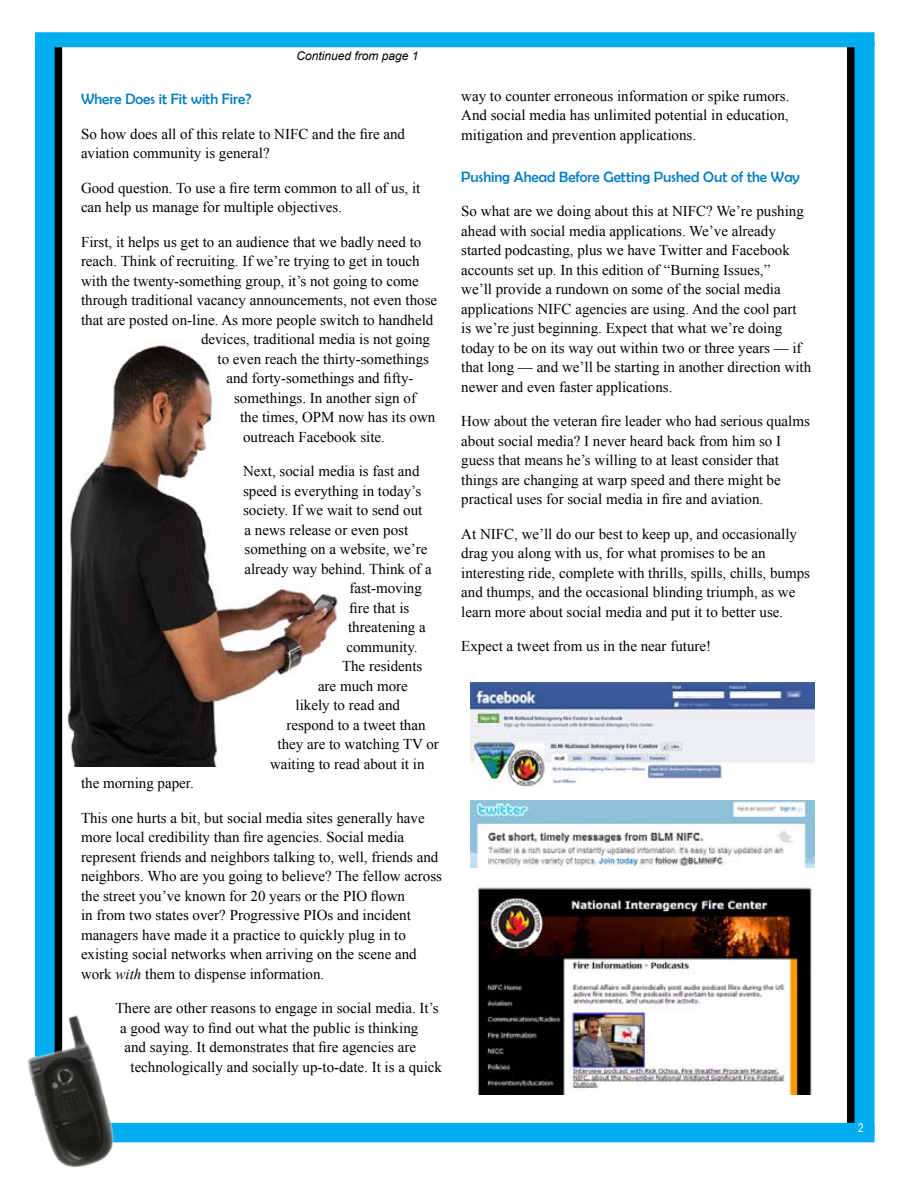
<style>
.page{position:relative;width:918px;height:1188px;background:#fff}
.page>*{position:absolute;margin:0;border:0;box-sizing:border-box;transform-origin:0 0}
.text{font:15px/19.5px "Times New Roman";color:#000}
.Title-sub{font:15px "Berlin Sans FB";color:#007dc5}
.Continued{font:italic 12px "Arial";color:#000}
.t1{font:12px "Arial Narrow";color:#fff}
.s1{font-style:italic}
</style>
<div class="page">
<div style="left:852px;top:42px;width:22px;height:1094px;background:#00aeef"></div>
<div style="left:847px;top:40px;width:8px;height:1098px;background:#000"></div>
<div style="left:91px;top:1123px;width:783px;height:19px;background:#00aeef"></div>
<div style="left:35px;top:37px;width:22px;height:1059px;background:#00aeef"></div>
<div style="left:55px;top:35px;width:7px;height:1082px;background:#000"></div>
<div style="left:35px;top:32px;width:839px;height:15px;background:#00aeef"></div>
<img style="left:27px;top:989px;width:123px;height:179px">
<img style="left:68px;top:343px;width:270px;height:424px">
<img style="left:470px;top:683px;width:344px;height:104px">
<img style="left:470px;top:801px;width:344px;height:67px">
<img style="left:477px;top:887px;width:335px;height:208px">
<p class="Continued" style="left:296px;top:48px;width:124px">Continued from page 1</p>
<p class="Title-sub" style="left:81px;top:91px;width:172px">Where Does it Fit with Fire?</p>
<p class="text" style="left:81px;top:124px;width:326px">So how does all of this relate to NIFC and the fire and aviation community is general?</p>
<p class="text" style="left:81px;top:178px;width:341px">Good question. To use a fire term common to all of us, it can help us manage for multiple objectives.</p>
<p class="text" style="left:81px;top:232px;width:342px">First, it helps us get to an audience that we badly need to</p>
<p class="text" style="left:81px;top:251px;width:340px">reach. Think of recruiting. If we’re trying to get in touch</p>
<p class="text" style="left:81px;top:271px;width:339px">with the twenty-something group, it’s not going to come</p>
<p class="text" style="left:81px;top:290px;width:358px">through traditional vacancy announcements, not even those</p>
<p class="text" style="left:81px;top:310px;width:354px">that are posted on-line. As more people switch to handheld</p>
<p class="text" style="left:201px;top:329px;width:231px">devices, traditional media is not going</p>
<p class="text" style="left:218px;top:349px;width:213px">to even reach the thirty-somethings</p>
<p class="text" style="left:226px;top:368px;width:189px">and forty-somethings and fifty-</p>
<p class="text" style="left:234px;top:388px;width:184px">somethings. In another sign of</p>
<p class="text" style="left:240px;top:407px;width:197px">the times, OPM now has its own</p>
<p class="text" style="left:243px;top:427px;width:144px">outreach Facebook site.</p>
<p class="text" style="left:243px;top:461px;width:178px">Next, social media is fast and</p>
<p class="text" style="left:243px;top:481px;width:180px">speed is everything in today’s</p>
<p class="text" style="left:243px;top:500px;width:181px">society. If we wait to send out</p>
<p class="text" style="left:244px;top:520px;width:165px">a news release or even post</p>
<p class="text" style="left:244px;top:539px;width:184px">something on a website, we’re</p>
<p class="text" style="left:244px;top:559px;width:189px">already way behind. Think of a</p>
<p class="text" style="left:350px;top:578px;width:74px">fast-moving</p>
<p class="text" style="left:350px;top:598px;width:61px">fire that is</p>
<p class="text" style="left:348px;top:617px;width:79px">threatening a</p>
<p class="text" style="left:346px;top:637px;width:73px">community.</p>
<p class="text" style="left:342px;top:656px;width:82px">The residents</p>
<p class="text" style="left:318px;top:676px;width:91px">are much more</p>
<p class="text" style="left:296px;top:695px;width:106px">likely to read and</p>
<p class="text" style="left:286px;top:715px;width:141px">respond to a tweet than</p>
<p class="text" style="left:278px;top:734px;width:163px">they are to watching TV or</p>
<p class="text" style="left:270px;top:754px;width:156px">waiting to read about it in</p>
<p class="text" style="left:81px;top:773px;width:114px">the morning paper.</p>
<p class="text" style="left:81px;top:808px;width:363px">This one hurts a bit, but social media sites generally have more local credibility than fire agencies. Social media represent friends and neighbors talking to, well, friends and neighbors. Who are you going to believe? The fellow across the street you’ve known for 20 years or the PIO flown<br>in from two states over? Progressive PIOs and incident managers have made it a practice to quickly plug in to existing social networks when arriving on the scene and work <span class="s1">with</span> them to dispense information.</p>
<p class="text" style="left:116px;top:998px;width:325px">There are other reasons to engage in social media. It’s</p>
<p class="text" style="left:120px;top:1018px;width:300px">a good way to find out what the public is thinking</p>
<p class="text" style="left:124px;top:1037px;width:293px">and saying. It demonstrates that fire agencies are</p>
<p class="text" style="left:130px;top:1057px;width:313px">technologically and socially up-to-date. It is a quick</p>
<p class="text" style="left:461px;top:86px;width:330px;text-align:justify">way to counter erroneous information or spike rumors.<br>And social media has unlimited potential in education, mitigation and prevention applications.</p>
<p class="Title-sub" style="left:461px;top:169px;width:340px">Pushing Ahead Before Getting Pushed Out of the Way</p>
<p class="text" style="left:461px;top:201px;width:351px">So what are we doing about this at NIFC? We’re pushing ahead with social media applications. We’ve already started podcasting, plus we have Twitter and Facebook accounts set up. In this edition of “Burning Issues,”<br>we’ll provide a rundown on some of the social media applications NIFC agencies are using. And the cool part<br>is we’re just beginning. Expect that what we’re doing today to be on its way out within two or three years — if that long — and we’ll be starting in another direction with newer and even faster applications.</p>
<p class="text" style="left:461px;top:411px;width:350px">How about the veteran fire leader who had serious qualms about social media? I never heard back from him so I guess that means he’s willing to at least consider that things are changing at warp speed and there might be practical uses for social media in fire and aviation.</p>
<p class="text" style="left:461px;top:524px;width:350px">At NIFC, we’ll do our best to keep up, and occasionally drag you along with us, for what promises to be an interesting ride, complete with thrills, spills, chills, bumps and thumps, and the occasional blinding triumph, as we learn more about social media and put it to better use.</p>
<p class="text" style="left:461px;top:636px;width:251px">Expect a tweet from us in the near future!</p>
<p class="t1" style="left:858px;top:1119px;width:7px">2</p>
</div>
